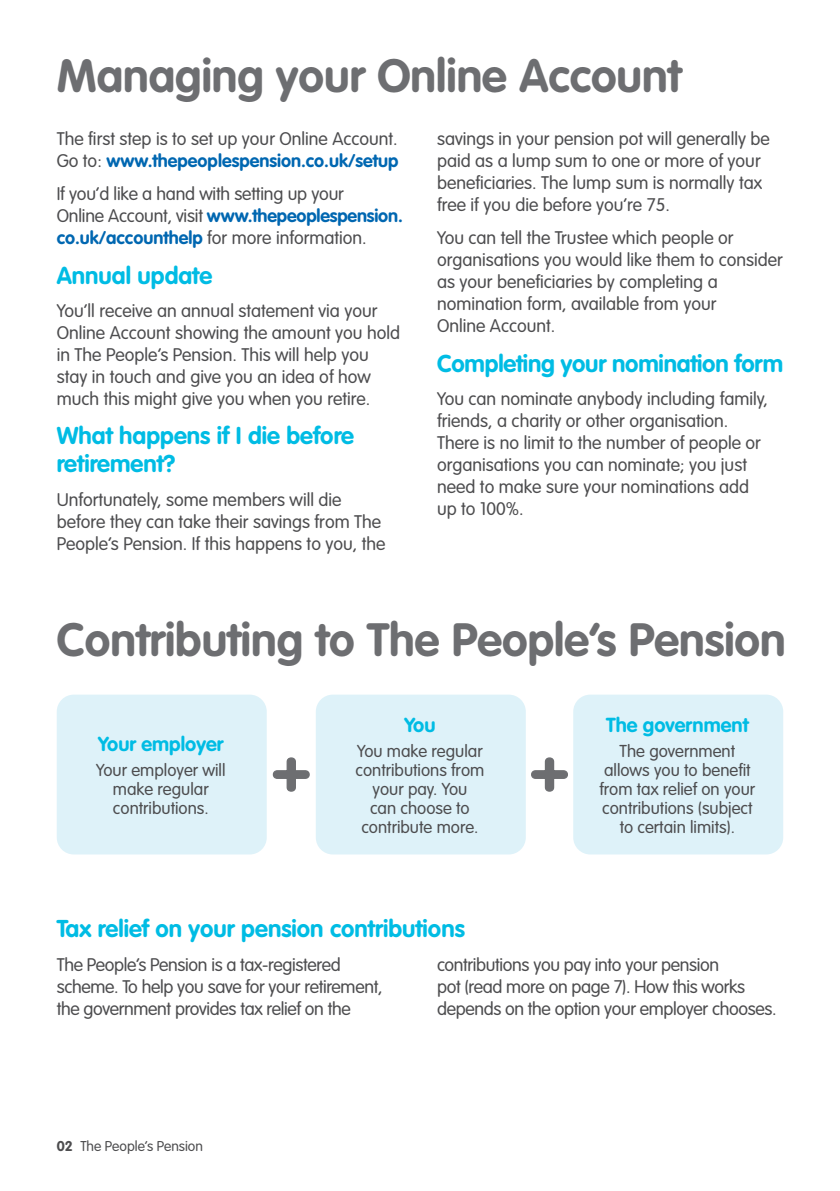
<style>
.page{position:relative;width:840px;height:1191px;background:#fff}
.page>*{position:absolute;margin:0;border:0;box-sizing:border-box;transform-origin:0 0}
.t1{font:700 46px "VAG Rounded Std";color:#6d6e71}
.t2{font:700 24px/28px "VAG Rounded Std";color:#00bce4}
.t3{font:700 20px "VAG Rounded Std";color:#00bce4}
.t4{font:300 18px/22px "VAG Rounded Std";color:#4d4d4f}
.t5{font:300 18px/22px "VAG Rounded Std";letter-spacing:-.02em;color:#4d4d4f}
.t6{font:300 17px/19px "VAG Rounded Std";color:#4d4d4f;text-align:center}
.t7{font:300 14px "VAG Rounded Std";color:#4d4d4f}
.s1{font-weight:700;color:#0067b1}
.s2{font-weight:700}
</style>
<div class="page">
<div style="left:315px;top:694px;width:210px;height:160px;background:#def2f9;border-radius:17px"></div>
<svg style="left:272px;top:757px;width:38px;height:35px"></svg>
<svg style="left:531px;top:757px;width:37px;height:35px"></svg>
<div style="left:57px;top:694px;width:209px;height:160px;background:#def2f9;border-radius:17px"></div>
<div style="left:573px;top:694px;width:209px;height:160px;background:#def2f9;border-radius:17px"></div>
<h1 class="t1" style="left:57px;top:49px;width:625px">Managing your Online Account</h1>
<p class="t4" style="left:57px;top:128px;width:343px">The first step is to set up your Online Account.<br>Go to: <span class="s1">www.thepeoplespension.co.uk/setup</span></p>
<p class="t4" style="left:57px;top:183px;width:347px">If you’d like a hand with setting up your<br>Online Account, visit <span class="s1">www.thepeoplespension. co.uk/accounthelp</span> for more information.</p>
<h2 class="t2" style="left:57px;top:262px;width:157px">Annual update</h2>
<p class="t4" style="left:57px;top:300px;width:345px">You’ll receive an annual statement via your Online Account showing the amount you hold in The People’s Pension. This will help you stay in touch and give you an idea of how much this might give you when you retire.</p>
<h2 class="t2" style="left:57px;top:423px;width:299px">What happens if I die before retirement?</h2>
<p class="t4" style="left:57px;top:489px;width:330px">Unfortunately, some members will die before they can take their savings from The<br>People’s Pension. If this happens to you, the</p>
<p class="t4" style="left:437px;top:128px;width:334px">savings in your pension pot will generally be paid as a lump sum to one or more of your beneficiaries. The lump sum is normally tax free if you die before you’re 75.</p>
<p class="t4" style="left:437px;top:227px;width:347px">You can tell the Trustee which people or organisations you would like them to consider as your beneficiaries by completing a nomination form, available from your<br>Online Account.</p>
<h2 class="t2" style="left:437px;top:350px;width:347px">Completing your nomination form</h2>
<p class="t4" style="left:437px;top:388px;width:332px">You can nominate anybody including family, friends, a charity or other organisation.<br>There is no limit to the number of people or organisations you can nominate; you just need to make sure your nominations add up to 100%.</p>
<h1 class="t1" style="left:57px;top:613px;width:730px">Contributing to The People’s Pension</h1>
<p class="t3" style="left:98px;top:732px;width:126px">Your employer</p>
<p class="t6" style="left:96px;top:760px;width:131px">Your employer will make regular contributions.</p>
<p class="t3" style="left:404px;top:713px;width:33px">You</p>
<p class="t6" style="left:355px;top:741px;width:130px">You make regular contributions from your pay. You<br>can choose to contribute more.</p>
<p class="t3" style="left:605px;top:713px;width:144px">The government</p>
<p class="t6" style="left:599px;top:741px;width:157px">The government allows you to benefit from tax relief on your contributions (subject to certain limits).</p>
<h2 class="t2" style="left:57px;top:915px;width:409px">Tax relief on your pension contributions</h2>
<p class="t5" style="left:57px;top:954px;width:327px">The People’s Pension is a tax-registered scheme. To help you save for your retirement, the government provides tax relief on the</p>
<p class="t5" style="left:437px;top:954px;width:341px">contributions you pay into your pension<br>pot (read more on page 7). How this works depends on the option your employer chooses.</p>
<p class="t7" style="left:57px;top:1138px;width:148px"><span class="s2">02</span> The People’s Pension</p>
</div>
